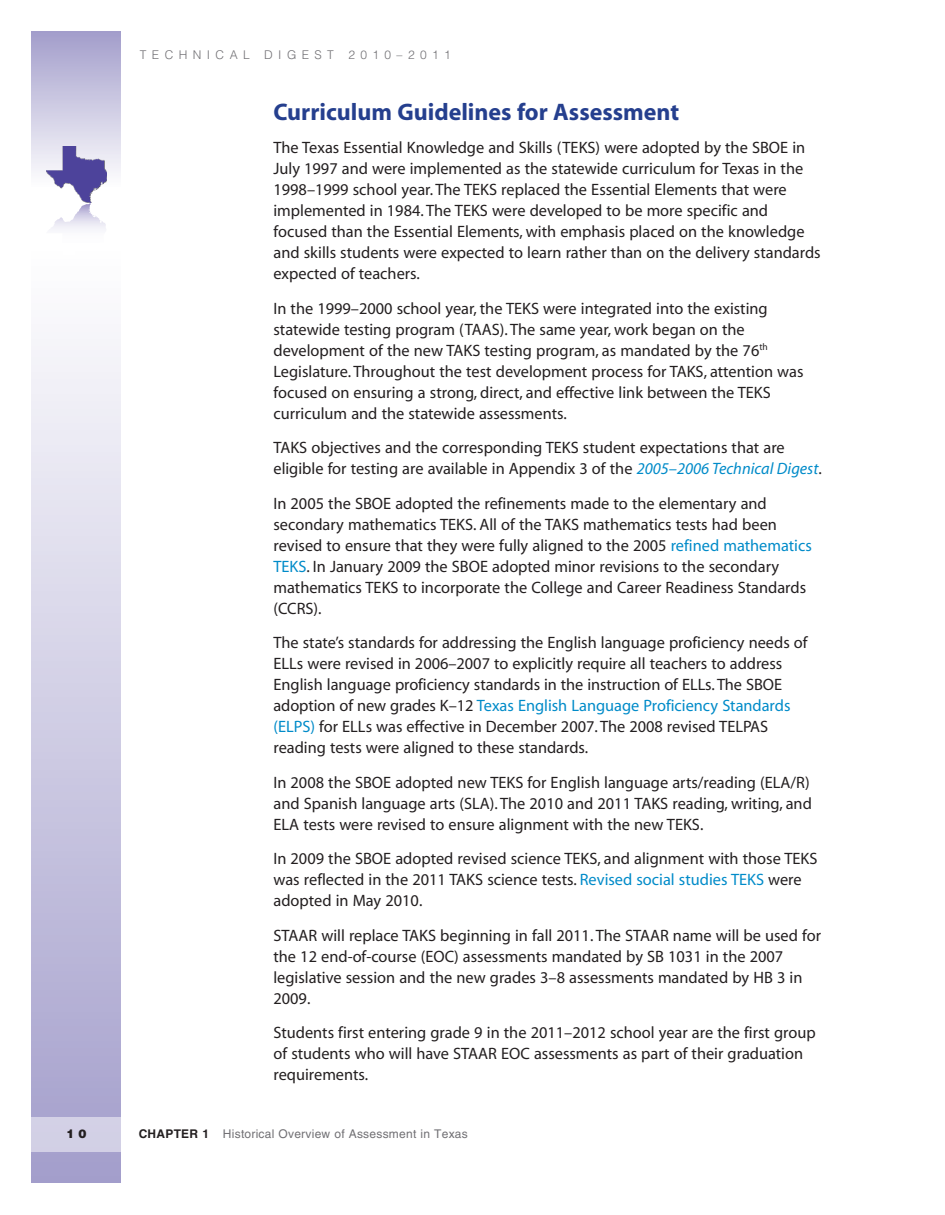
<style>
.page{position:relative;width:945px;height:1215px;background:#fff}
.page>*{position:absolute;margin:0;border:0;box-sizing:border-box;transform-origin:0 0}
.t1{font:700 24px "Myriad";color:#253f8e}
.t2{font:16.5px/21px "Myriad";color:#231f20}
.t3{font:12px "Helvetica";letter-spacing:.02em;color:#717074}
.t4{font:300 12px "Helvetica";letter-spacing:.45em;color:#717074}
.t5{font:900 12px "Helvetica";color:#231f20}
.s1{font-style:italic;color:#008bc9}
.s2{color:#008bc9}
.s3{font-weight:700;color:#231f20}
</style>
<div class="page">
<div style="left:31px;top:32px;width:90px;height:155px;background:linear-gradient(to bottom,#a39ecb,#fdfdfe)"></div>
<div style="left:31px;top:251px;width:90px;height:932px;background:linear-gradient(to bottom,#fefefe,#a39ecb)"></div>
<div style="left:31px;top:1117px;width:90px;height:34px;background:#d2d0e5"></div>
<img style="left:46px;top:146px;width:60px;height:57px">
<svg style="left:46px;top:203px;width:61px;height:52px"></svg>
<p class="t5" style="left:66px;top:1126px;width:22px">1 0</p>
<p class="t4" style="left:140px;top:47px;width:313px">TECHNICAL DIGEST 2010–2011</p>
<h1 class="t1" style="left:273px;top:100px;width:407px">Curriculum Guidelines for Assessment</h1>
<p class="t2" style="left:273px;top:138px;width:549px">The Texas Essential Knowledge and Skills (TEKS) were adopted by the SBOE in July 1997 and were implemented as the statewide curriculum for Texas in the 1998–1999 school year. The TEKS replaced the Essential Elements that were implemented in 1984. The TEKS were developed to be more specific and focused than the Essential Elements, with emphasis placed on the knowledge and skills students were expected to learn rather than on the delivery standards expected of teachers.</p>
<p class="t2" style="left:273px;top:299px;width:532px">In the 1999–2000 school year, the TEKS were integrated into the existing statewide testing program (TAAS). The same year, work began on the development of the new TAKS testing program, as mandated by the 76<sup>th </sup>Legislature. Throughout the test development process for TAKS, attention was focused on ensuring a strong, direct, and effective link between the TEKS curriculum and the statewide assessments.</p>
<p class="t2" style="left:273px;top:438px;width:550px">TAKS objectives and the corresponding TEKS student expectations that are eligible for testing are available in Appendix 3 of the <span class="s1">2005–2006 Technical Digest</span>.</p>
<p class="t2" style="left:273px;top:494px;width:540px">In 2005 the SBOE adopted the refinements made to the elementary and secondary mathematics TEKS. All of the TAKS mathematics tests had been revised to ensure that they were fully aligned to the 2005 <span class="s2">refined mathematics TEKS</span>. In January 2009 the SBOE adopted minor revisions to the secondary mathematics TEKS to incorporate the College and Career Readiness Standards (CCRS).</p>
<p class="t2" style="left:273px;top:633px;width:536px">The state’s standards for addressing the English language proficiency needs of ELLs were revised in 2006–2007 to explicitly require all teachers to address English language proficiency standards in the instruction of ELLs. The SBOE adoption of new grades K–12 <span class="s2">Texas English Language Proficiency Standards (ELPS)</span> for ELLs was effective in December 2007. The 2008 revised TELPAS reading tests were aligned to these standards.</p>
<p class="t2" style="left:273px;top:773px;width:540px">In 2008 the SBOE adopted new TEKS for English language arts/reading (ELA/R) and Spanish language arts (SLA). The 2010 and 2011 TAKS reading, writing, and<br>ELA tests were revised to ensure alignment with the new TEKS.</p>
<p class="t2" style="left:273px;top:849px;width:545px">In 2009 the SBOE adopted revised science TEKS, and alignment with those TEKS was reflected in the 2011 TAKS science tests. <span class="s2">Revised social studies TEKS</span> were adopted in May 2010.</p>
<p class="t2" style="left:273px;top:926px;width:549px">STAAR will replace TAKS beginning in fall 2011. The STAAR name will be used for the 12 end-of-course (EOC) assessments mandated by SB 1031 in the 2007 legislative session and the new grades 3–8 assessments mandated by HB 3 in 2009.</p>
<p class="t2" style="left:273px;top:1023px;width:544px">Students first entering grade 9 in the 2011–2012 school year are the first group of students who will have STAAR EOC assessments as part of their graduation requirements.</p>
<p class="t3" style="left:139px;top:1127px;width:331px"><span class="s3">CHAPTER 1</span> Historical Overview of Assessment in Texas</p>
</div>
